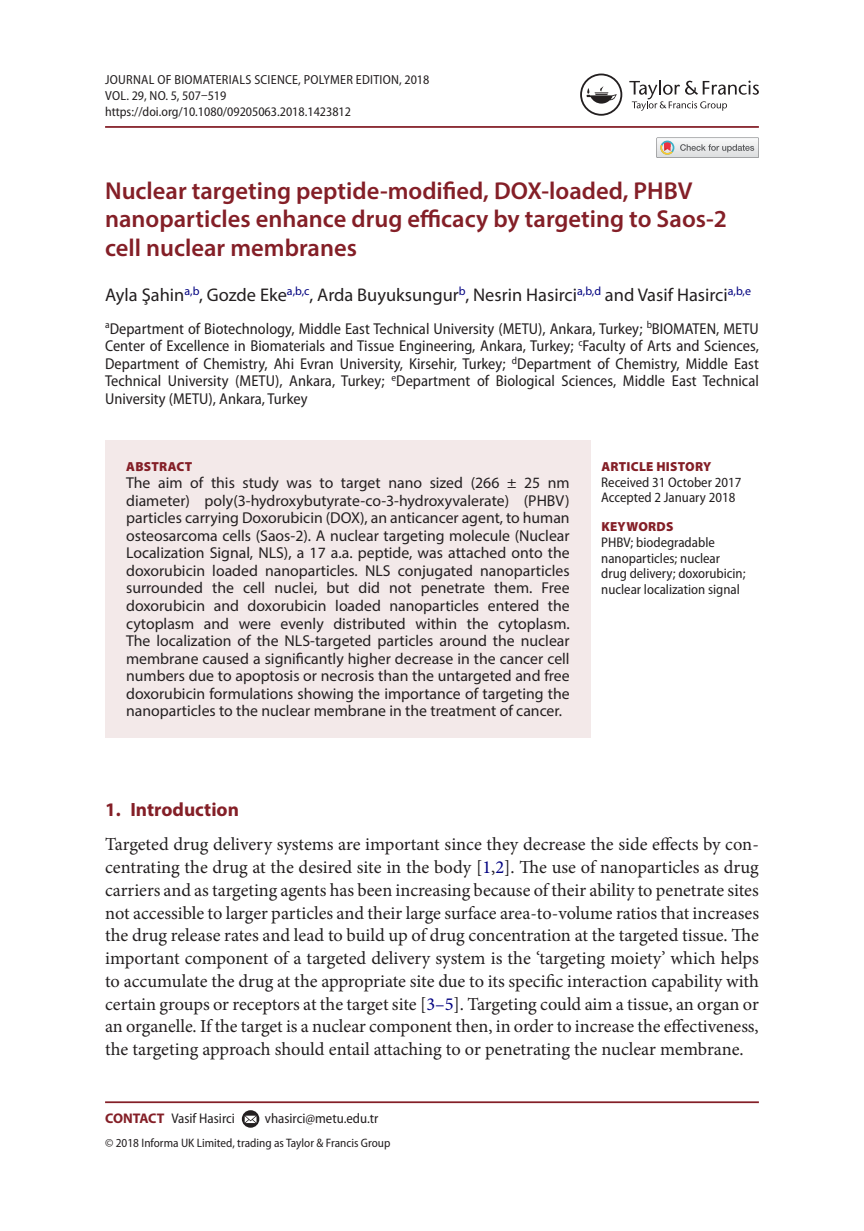
<style>
.page{position:relative;width:864px;height:1231px;background:#fff}
.page>*{position:absolute;margin:0;border:0;box-sizing:border-box;transform-origin:0 0}
.t1{font:600 24.5px/28px "Myriad Pro";color:#841f27}
.t2{font:700 19.25px "Myriad Pro";color:#841f27}
.t3{font:18.38px/22.8px "Minion Pro";color:#231f20;text-align:justify}
.t4{font:18.38px "Myriad Pro";color:#231f20}
.t5{font:15.75px/17.5px "Myriad Pro";color:#231f20;text-align:justify}
.t6{font:semi-condensed 15.75px/17.5px "Myriad Pro";color:#231f20}
.t7{font:semi-condensed 14px/15.8px "Myriad Pro";color:#231f20}
.t8{font:semi-condensed 13.12px/15.8px "Myriad Pro";letter-spacing:.01em;color:#231f20}
.t9{font:900 13.12px "Myriad Pro";letter-spacing:.02em;color:#841f27}
.t10{font:semi-condensed 12.25px "Myriad Pro";color:#231f20}
.s1{color:#000080}
.s2{font-weight:700;font-stretch:normal;color:#841f27}
</style>
<div class="page">
<hr style="left:105px;top:126px;width:653px;height:2px;background:#841f27">
<div style="left:105px;top:440px;width:485px;height:297px;background:#f3e9e9"></div>
<hr style="left:105px;top:1101px;width:653px;height:1px;background:#841f27">
<svg style="left:242px;top:1110px;width:17px;height:17px"></svg>
<svg style="left:244px;top:1115px;width:12px;height:7px"></svg>
<svg style="left:629px;top:80px;width:129px;height:31px"></svg>
<svg style="left:580px;top:74px;width:42px;height:42px"></svg>
<svg style="left:656px;top:137px;width:102px;height:21px"></svg>
<p class="t8" style="left:105px;top:72px;width:326px">Journal of Biomaterials Science, Polymer Edition, 2018<br>VOL. 29, NO. 5, 507–519 https://doi.org/10.1080/09205063.2018.1423812</p>
<h1 class="t1" style="left:105px;top:177px;width:623px">Nuclear targeting peptide-modified, DOX-loaded, PHBV nanoparticles enhance drug efficacy by targeting to Saos-2 cell nuclear membranes</h1>
<p class="t4" style="left:105px;top:284px;width:647px">Ayla Şahin<sup>a,b</sup>, Gozde Eke<sup>a,b,c</sup>, Arda Buyuksungur<sup>b</sup>, Nesrin Hasirci<sup>a,b,d</sup> and Vasif Hasirci<sup>a,b,e</sup></p>
<p class="t6" style="left:105px;top:320px;width:407px"><sup>a</sup>Department of Biotechnology, Middle East Technical University (METU</p>
<p class="t6" style="left:538px;top:320px;width:131px">), Ankara, Turkey; <sup>b</sup>BIOMATEN</p>
<p class="t6" style="left:105px;top:320px;width:655px;text-indent:610px">, METU Center of Excellence in Biomaterials and Tissue Engineering, Ankara, Turkey; <sup>c</sup>Faculty of Arts and Sciences, Department of Chemistry, Ahi Evran University, Kirsehir, Turkey; <sup>d</sup>Department of Chemistry, Middle East Technical University (METU</p>
<p class="t6" style="left:275px;top:372px;width:485px">), Ankara, Turkey; <sup>e</sup>Department of Biological Sciences, Middle East Technical</p>
<p class="t6" style="left:105px;top:390px;width:78px">University (METU</p>
<p class="t6" style="left:208px;top:390px;width:100px">), Ankara, Turkey</p>
<p class="t9" style="left:126px;top:459px;width:68px">ABSTRACT</p>
<p class="t5" style="left:126px;top:474px;width:445px">The aim of this study was to target nano sized (266 ± 25 nm diameter) poly(3-hydroxybutyrate-co-3-hydroxyvalerate) (PHBV) particles carrying Doxorubicin (DOX), an anticancer agent, to human osteosarcoma cells (Saos-2). A nuclear targeting molecule (Nuclear Localization Signal, NLS), a 17 a.a. peptide, was attached onto the doxorubicin loaded nanoparticles. NLS conjugated nanoparticles surrounded the cell nuclei, but did not penetrate them. Free doxorubicin and doxorubicin loaded nanoparticles entered the cytoplasm and were evenly distributed within the cytoplasm.<br>The localization of the NLS-targeted particles around the nuclear membrane caused a significantly higher decrease in the cancer cell numbers due to apoptosis or necrosis than the untargeted and free doxorubicin formulations showing the importance of targeting the nanoparticles to the nuclear membrane in the treatment of cancer.</p>
<p class="t9" style="left:601px;top:459px;width:111px">ARTICLE HISTORY</p>
<p class="t7" style="left:601px;top:474px;width:141px">Received 31 October 2017<br>Accepted 2 January 2018</p>
<p class="t9" style="left:601px;top:519px;width:74px">KEYWORDS</p>
<p class="t7" style="left:601px;top:534px;width:146px">PHBV; biodegradable nanoparticles; nuclear drug delivery; doxorubicin; nuclear localization signal</p>
<p class="t2" style="left:105px;top:797px;width:135px">1. Introduction</p>
<p class="t3" style="left:105px;top:833px;width:655px">Targeted drug delivery systems are important since they decrease the side effects by con&shy;centrating the drug at the desired site in the body [<span class="s1">1</span>,<span class="s1">2</span>]. The use of nanoparticles as drug carriers and as targeting agents has been increasing because of their ability to penetrate sites not accessible to larger particles and their large surface area-to-volume ratios that increases the drug release rates and lead to build up of drug concentration at the targeted tissue. The important component of a targeted delivery system is the ‘targeting moiety’ which helps to accumulate the drug at the appropriate site due to its specific interaction capability with certain groups or receptors at the target site [<span class="s1">3–5</span>]. Targeting could aim a tissue, an organ or an organelle. If the target is a nuclear component then, in order to increase the effectiveness, the targeting approach should entail attaching to or penetrating the nuclear membrane.</p>
<p class="t7" style="left:105px;top:1110px;width:131px"><span class="s2">CONTACT</span> Vasif Hasirci</p>
<p class="t7" style="left:265px;top:1110px;width:115px">vhasirci@metu.edu.tr</p>
<p class="t10" style="left:105px;top:1136px;width:286px">© 2018 Informa UK Limited, trading as Taylor &amp; Francis Group</p>
</div>
